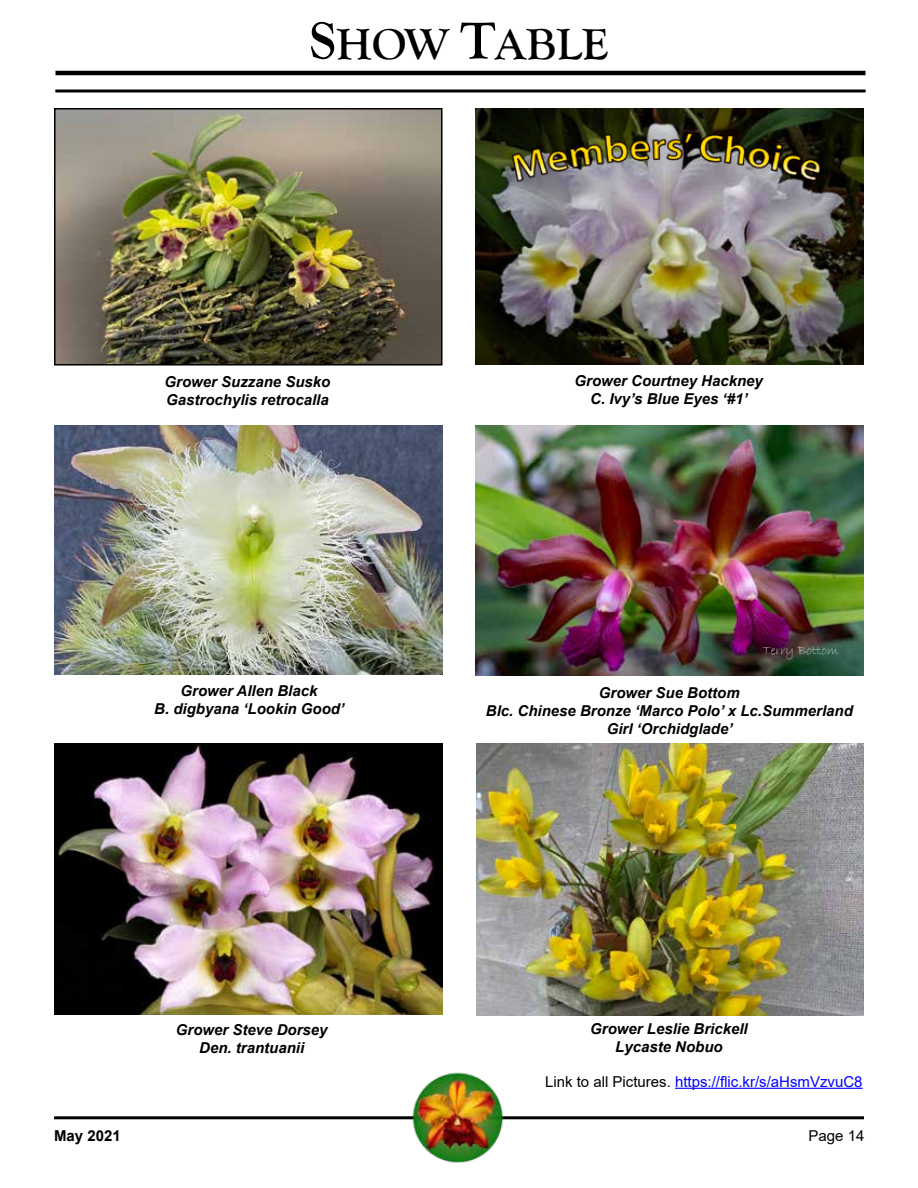
<style>
.page{position:relative;width:918px;height:1188px;background:#fff}
.page>*{position:absolute;margin:0;border:0;box-sizing:border-box;transform-origin:0 0}
.t1{font:700 45px "Goudy Old Style T";color:#000}
.t2{font:italic 700 15px/18px "Arial";color:#000;text-align:center}
.t3{font:15px "Arial";color:#00f}
.t4{font:700 15px "Arial";color:#000}
.t5{font:15px "Arial";color:#000}
.t6{font:13.5px "Bradley Hand ITC";color:#c7c8ca}
.s1{font-size:54px}
.s2{color:#000}
</style>
<div class="page">
<hr style="left:56px;top:71px;width:810px;height:4px;background:#000">
<hr style="left:56px;top:89px;width:810px;height:3px;background:#000">
<hr style="left:54px;top:1116px;width:810px;height:3px;background:#000">
<img style="left:475px;top:108px;width:389px;height:256px">
<img style="left:54px;top:426px;width:388px;height:248px">
<img style="left:57px;top:111px;width:382px;height:252px">
<div style="left:54px;top:108px;width:388px;height:258px;border:2px solid #000"></div>
<img style="left:475px;top:426px;width:389px;height:250px">
<img style="left:54px;top:744px;width:388px;height:270px">
<img style="left:477px;top:744px;width:387px;height:271px">
<img style="left:394px;top:1072px;width:130px;height:91px">
<hr style="left:675px;top:1088px;width:188px;height:1px;background:#00f">
<img style="left:488px;top:123px;width:361px;height:75px">
<h1 class="t1" style="left:310px;top:19px;width:300px"><span class="s1">S</span>HOW <span class="s1">T</span>ABLE</h1>
<p class="t2" style="left:165px;top:374px;width:167px;text-align:left">Grower Suzzane Susko<br>Gastrochylis retrocalla</p>
<p class="t2" style="left:154px;top:682px;width:192px">Grower Allen Black<br>B. digbyana ‘Lookin Good’</p>
<p class="t2" style="left:575px;top:372px;width:190px">Grower Courtney Hackney<br>C. Ivy’s Blue Eyes ‘#1’</p>
<p class="t6" style="left:763px;top:642px;width:77px">Terry Bottom</p>
<p class="t2" style="left:486px;top:684px;width:369px">Grower Sue Bottom<br>Blc. Chinese Bronze ‘Marco Polo’ x Lc.Summerland<br>Girl ‘Orchidglade’</p>
<p class="t4" style="left:54px;top:1125px;width:68px">May 2021</p>
<p class="t2" style="left:176px;top:1021px;width:153px">Grower Steve Dorsey<br>Den. trantuanii</p>
<p class="t2" style="left:590px;top:1020px;width:159px">Grower Leslie Brickell<br>Lycaste Nobuo</p>
<p class="t3" style="left:545px;top:1071px;width:319px"><span class="s2">Link to all Pictures.</span> https://flic.kr/s/aHsmVzvuC8</p>
<p class="t5" style="left:808px;top:1125px;width:57px">Page 14</p>
</div>
